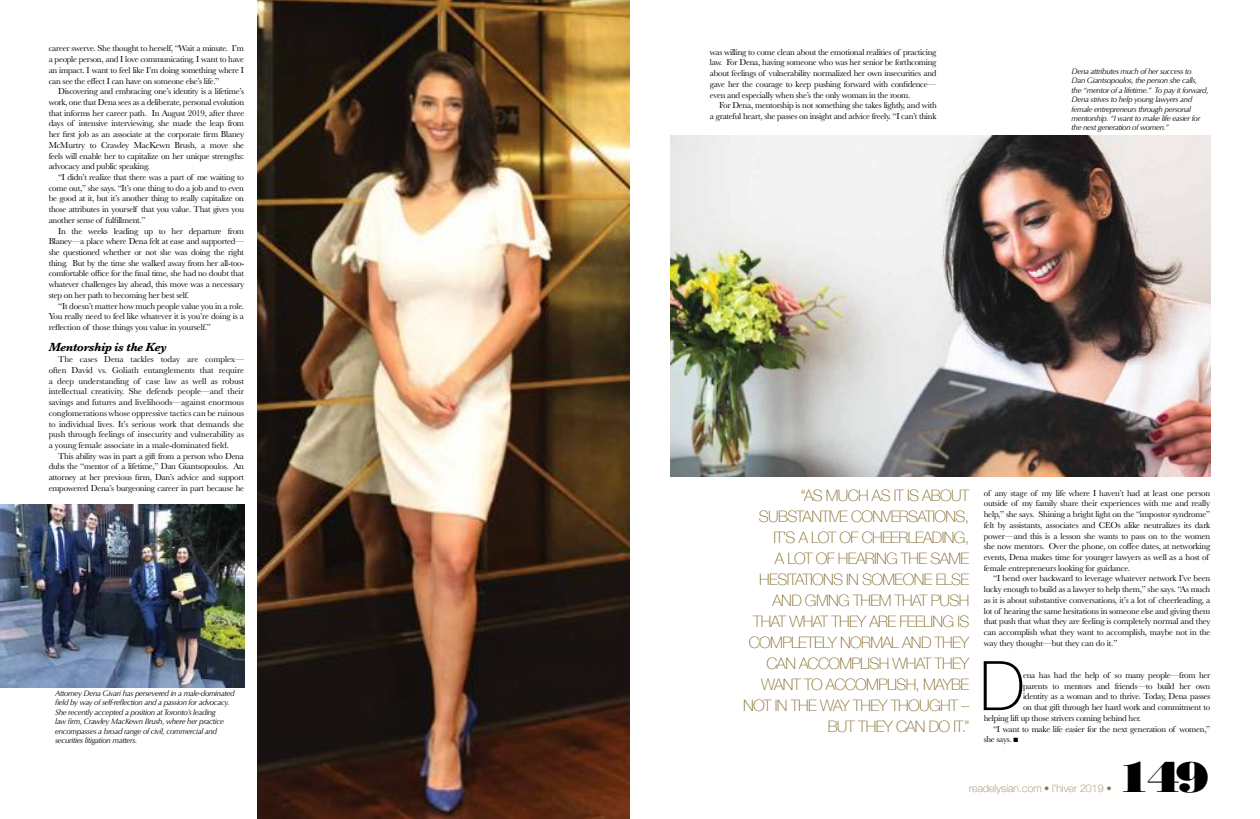
<style>
.page{position:relative;width:1260px;height:819px;background:#fff}
.page>*{position:absolute;margin:0;border:0;box-sizing:border-box;transform-origin:0 0}
.t1{font:100 68.51px "Helvetica Neue";color:#000}
.t2{font:42px "Falstaff";color:#000}
.t3{font:100 15.75px/21px "Helvetica Neue";letter-spacing:-.04em;color:#826b29;text-align:right}
.t4{font:italic 700 12.25px "Baskerville";letter-spacing:-.03em;color:#000}
.t5{font:100 10.5px "Helvetica Neue";letter-spacing:.01em;color:#8e7648}
.t6{font:8.92px/10.7px "Baskerville";letter-spacing:-.03em;color:#000;text-align:justify}
.t7{font:italic 7.88px/9.5px "Optima";letter-spacing:-.04em;color:#000}
</style>
<div class="page">
<img style="left:257px;top:0;width:373px;height:819px">
<img style="left:0;top:504px;width:245px;height:184px">
<img style="left:671px;top:135px;width:540px;height:341px">
<p class="t6" style="left:49px;top:43px;width:197px">career swerve. She thought to herself, “Wait a minute. I’m a people person, and I love communicating. I want to have an impact. I want to feel like I’m doing something where I can see the effect I can have on someone else’s life.”</p>
<p class="t6" style="left:49px;top:86px;width:197px;text-indent:9px">Discovering and embracing one’s identity is a lifetime’s work, one that Dena sees as a deliberate, personal evolution that informs her career path. In August 2019, after three days of intensive interviewing, she made the leap from her first job as an associate at the corporate firm Blaney McMurtry to Crawley MacKewn Brush, a move she feels will enable her to capitalize on her unique strengths: advocacy and public speaking.</p>
<p class="t6" style="left:49px;top:172px;width:197px;text-indent:9px">“I didn’t realize that there was a part of me waiting to come out,” she says. “It’s one thing to do a job and to even be good at it, but it’s another thing to really capitalize on those attributes in yourself that you value. That gives you another sense of fulfillment.”</p>
<p class="t6" style="left:49px;top:225px;width:197px;text-indent:9px">In the weeks leading up to her departure from Blaney—a place where Dena felt at ease and supported— she questioned whether or not she was doing the right thing. But by the time she walked away from her all-too&shy;comfortable office for the final time, she had no doubt that whatever challenges lay ahead, this move was a necessary step on her path to becoming her best self.</p>
<p class="t6" style="left:49px;top:300px;width:197px;text-indent:9px">“It doesn’t matter how much people value you in a role.<br>You really need to feel like whatever it is you’re doing is a reflection of those things you value in yourself.”</p>
<h3 class="t4" style="left:49px;top:341px;width:119px">Mentorship is the Key</h3>
<p class="t6" style="left:49px;top:354px;width:197px;text-indent:9px">The cases Dena tackles today are complex— often David vs. Goliath entanglements that require a deep understanding of case law as well as robust intellectual creativity. She defends people—and their savings and futures and livelihoods—against enormous conglomerations whose oppressive tactics can be ruinous to individual lives. It’s serious work that demands she push through feelings of insecurity and vulnerability as a young female associate in a male-dominated field.</p>
<p class="t6" style="left:49px;top:450px;width:197px;text-indent:9px">This ability was in part a gift from a person who Dena dubs the “mentor of a lifetime,” Dan Giantsopoulos. An attorney at her previous firm, Dan’s advice and support empowered Dena’s burgeoning career in part because he</p>
<p class="t7" style="left:55px;top:689px;width:181px">Attorney Dena Givari has persevered in a male-dominated field by way of self-reflection and a passion for advocacy.<br>She recently accepted a position at Toronto’s leading<br>law firm, Crawley MacKewn Brush, where her practice encompasses a broad range of civil, commercial and securities litigation matters.</p>
<p class="t6" style="left:710px;top:46px;width:228px">was willing to come clean about the emotional realities of practicing law. For Dena, having someone who was her senior be forthcoming about feelings of vulnerability normalized her own insecurities and gave her the courage to keep pushing forward with confidence— even and especially when she’s the only woman in the room.</p>
<p class="t6" style="left:710px;top:100px;width:228px;text-align:right">For Dena, mentorship is not something she takes lightly, and with<br>a grateful heart, she passes on insight and advice freely. “I can’t think</p>
<p class="t7" style="left:1072px;top:66px;width:139px">Dena attributes much of her success to<br>Dan Giantsopoulos, the person she calls, the “mentor of a lifetime.” To pay it forward, Dena strives to help young lawyers and female entrepreneurs through personal mentorship. “I want to make life easier for the next generation of women.”</p>
<p class="t3" style="left:743px;top:485px;width:228px">“AS MUCH AS IT IS ABOUT<br>SUBSTANTIVE CONVERSATIONS,<br>IT’S A LOT OF CHEERLEADING,<br>A LOT OF HEARING THE SAME<br>HESITATIONS IN SOMEONE ELSE<br>AND GIVING THEM THAT PUSH<br>THAT WHAT THEY ARE FEELING IS<br>COMPLETELY NORMAL AND THEY<br>CAN ACCOMPLISH WHAT THEY<br>WANT TO ACCOMPLISH, MAYBE<br>NOT IN THE WAY THEY THOUGHT –<br>BUT THEY CAN DO IT.”</p>
<p class="t6" style="left:984px;top:487px;width:228px;text-align:left">of any stage of my life where I haven’t had at least one person outside of my family share their experiences with me and really help,” she says. Shining a bright light on the “impostor syndrome” felt by assistants, associates and CEOs alike neutralizes its dark power—and this is a lesson she wants to pass on to the women she now mentors. Over the phone, on coffee dates, at networking events, Dena makes time for younger lawyers as well as a host of female entrepreneurs looking for guidance.</p>
<p class="t6" style="left:984px;top:573px;width:228px;text-indent:9px">“I bend over backward to leverage whatever network I’ve been lucky enough to build as a lawyer to help them,” she says. “As much as it is about substantive conversations, it’s a lot of cheerleading, a lot of hearing the same hesitations in someone else and giving them that push that what they are feeling is completely normal and they can accomplish what they want to accomplish, maybe not in the way they thought—but they can do it.”</p>
<h1 class="t1" style="left:979px;top:644px;width:47px">D</h1>
<p class="t6" style="left:1023px;top:670px;width:189px">ena has had the help of so many people—from her</p>
<p class="t6" style="left:1023px;top:680px;width:189px">parents to mentors and friends—to build her own</p>
<p class="t6" style="left:1023px;top:691px;width:189px">identity as a woman and to thrive. Today, Dena passes</p>
<p class="t6" style="left:1023px;top:702px;width:189px">on that gift through her hard work and commitment to</p>
<p class="t6" style="left:984px;top:713px;width:159px">helping lift up those strivers coming behind her.</p>
<p class="t6" style="left:993px;top:723px;width:219px">“I want to make life easier for the next generation of women,”</p>
<p class="t6" style="left:984px;top:734px;width:36px">she says. ■</p>
<p class="t5" style="left:969px;top:782px;width:144px">readelysian.com • l’hiver 2019 •</p>
<h2 class="t2" style="left:1118px;top:752px;width:93px">149</h2>
</div>
